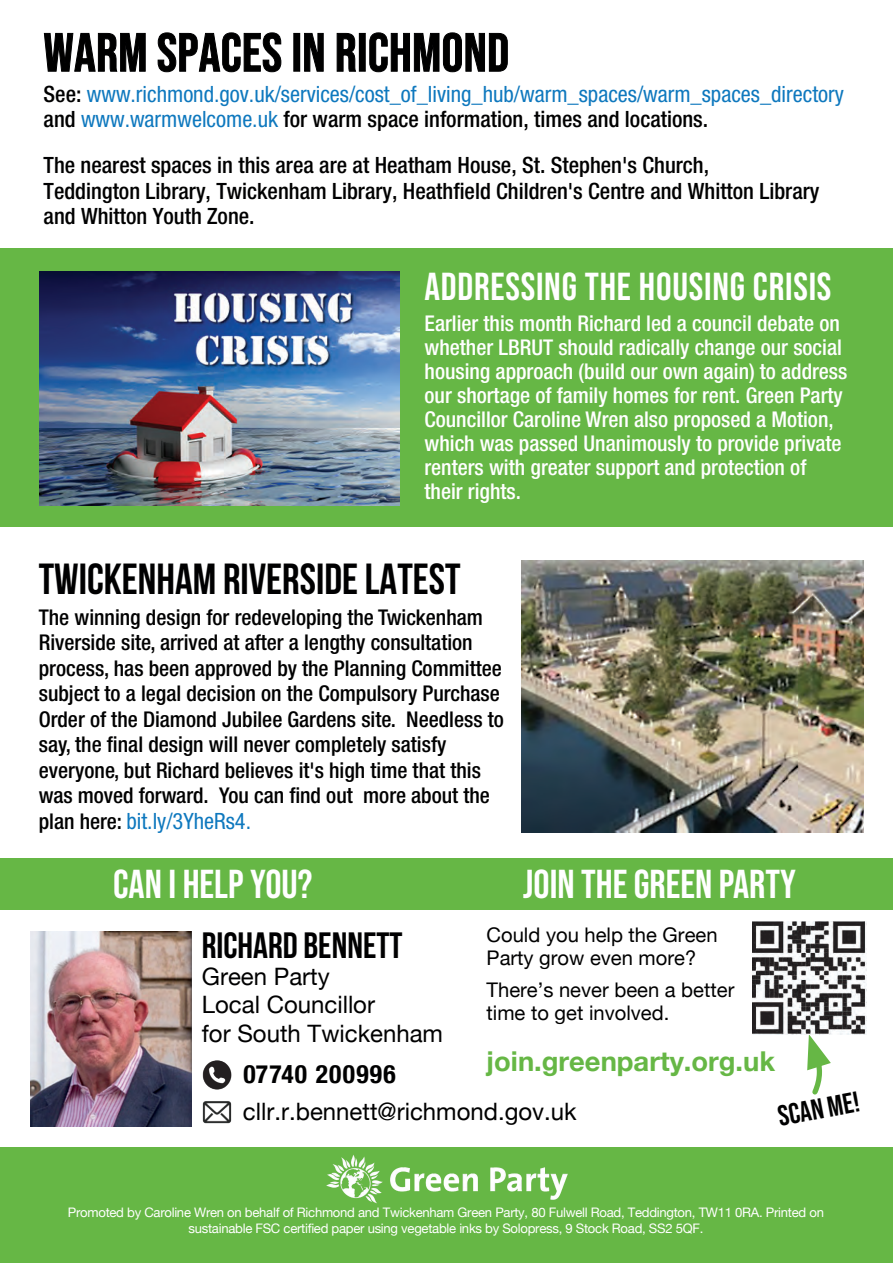
<style>
.page{position:relative;width:893px;height:1263px;background:#fff}
.page>*{position:absolute;margin:0;border:0;box-sizing:border-box;transform-origin:0 0}
.t1{font:54px "Bebas Neue";letter-spacing:.01em;color:#000}
.t2{font:700 43.5px "Bebas Neue";color:#000001}
.t3{font:40.35px "Bebas Neue";color:#fff}
.t4{font:39px "Bebas Neue";letter-spacing:.02em;color:#fff}
.t5{font:700 36.6px "Bebas Neue";color:#000001}
.t6{font:28.8px "Bebas Neue";color:#000001}
.t7{font:700 27.45px "Helvetica Neue";color:#66b745}
.t8{font:700 condensed 25.5px "Helvetica Neue";letter-spacing:.05em;color:#000001}
.t9{font:24px/28.5px "Helvetica Neue";color:#000001}
.t10{font:condensed 22.5px/24px "Helvetica Neue LT Std";color:#0e78be}
.t11{font:500 condensed 22.5px/25.5px "Helvetica Neue LT Std";color:#000001}
.t12{font:500 condensed 21.75px/25.5px "Helvetica Neue LT Std";color:#000001}
.t13{font:500 condensed 21.75px/24px "Helvetica Neue LT Std";color:#fff}
.t14{font:20.1px/23.5px "Helvetica Neue";color:#000001}
.t15{font:13.05px/15.8px "Helvetica Neue";letter-spacing:-.02em;color:#fff;text-align:center}
.s1{font-weight:500;color:#000001}
.s2{font-weight:500;font-size:21.75px;color:#000001}
</style>
<div class="page">
<div style="left:0;top:1147px;width:893px;height:116px;background:#66b745"></div>
<svg style="left:44px;top:33px;width:101px;height:38px"></svg>
<svg style="left:158px;top:33px;width:123px;height:39px"></svg>
<div style="left:294px;top:33px;width:6px;height:38px;border:1px solid #000001"></div>
<svg style="left:305px;top:33px;width:18px;height:38px"></svg>
<svg style="left:337px;top:33px;width:18px;height:38px"></svg>
<div style="left:359px;top:33px;width:6px;height:38px;border:1px solid #000001"></div>
<svg style="left:370px;top:33px;width:137px;height:39px"></svg>
<div style="left:0;top:248px;width:893px;height:279px;background:#66b745"></div>
<svg style="left:807px;top:1035px;width:24px;height:60px"></svg>
<div style="left:0;top:858px;width:893px;height:51px;background:#66b745"></div>
<img style="left:326px;top:1155px;width:242px;height:49px">
<img style="left:753px;top:922px;width:113px;height:113px">
<img style="left:203px;top:1060px;width:29px;height:30px">
<img style="left:202px;top:1101px;width:30px;height:22px">
<img style="left:30px;top:931px;width:161px;height:195px">
<img style="left:39px;top:271px;width:360px;height:234px">
<img style="left:521px;top:560px;width:343px;height:273px">
<h1 class="t1" style="left:44px;top:22px;width:467px">WARM SPACES IN RICHMOND</h1>
<p class="t10" style="left:44px;top:82px;width:802px"><span class="s1">See:</span> www.richmond.gov.uk/services/cost_of_living_hub/warm_spaces/warm_spaces_directory <span class="s1">and</span> www.warmwelcome.uk <span class="s1">for warm space information, times and locations.</span></p>
<p class="t11" style="left:44px;top:152px;width:777px">The nearest spaces in this area are at Heatham House, St. Stephen's Church,<br>Teddington Library, Twickenham Library, Heathfield Children's Centre and Whitton Library and Whitton Youth Zone.</p>
<h3 class="t4" style="left:424px;top:264px;width:409px">ADDRESSING THE HOUSING CRISIS</h3>
<p class="t13" style="left:425px;top:311px;width:424px">Earlier this month Richard led a council debate on whether LBRUT should radically change our social housing approach (build our own again) to address our shortage of family homes for rent. Green Party Councillor Caroline Wren also proposed a Motion, which was passed Unanimously to provide private renters with greater support and protection of their rights.</p>
<h2 class="t2" style="left:39px;top:555px;width:423px">TWICKENHAM RIVERSIDE LATEST</h2>
<p class="t12" style="left:39px;top:604px;width:467px">The winning design for redeveloping the Twickenham Riverside site, arrived at after a lengthy consultation process, has been approved by the Planning Committee subject to a legal decision on the Compulsory Purchase Order of the Diamond Jubilee Gardens site. Needless to say, the final design will never completely satisfy everyone, but Richard believes it's high time that this was moved forward. You can find out more about the</p>
<p class="t10" style="left:39px;top:809px;width:214px"><span class="s2">plan here:</span> bit.ly/3YheRs4.</p>
<h3 class="t3" style="left:113px;top:861px;width:201px">CAN I HELP YOU?</h3>
<h3 class="t3" style="left:523px;top:861px;width:275px">JOIN THE GREEN PARTY</h3>
<h3 class="t5" style="left:202px;top:925px;width:202px">RICHARD BENNETT</h3>
<p class="t9" style="left:202px;top:963px;width:243px">Green Party<br>Local Councillor<br>for South Twickenham</p>
<p class="t8" style="left:243px;top:1053px;width:154px">07740 200996</p>
<p class="t14" style="left:487px;top:924px;width:232px">Could you help the Green<br>Party grow even more?</p>
<p class="t14" style="left:487px;top:979px;width:249px">There’s never been a better time to get involved.</p>
<p class="t7" style="left:487px;top:1039px;width:290px">join.greenparty.org.uk</p>
<p class="t9" style="left:243px;top:1098px;width:335px">cllr.r.bennett@richmond.gov.uk</p>
<h3 class="t6" style="left:775px;top:1101px;width:84px;rotate:-11deg">SCAN ME!</h3>
<p class="t15" style="left:68px;top:1205px;width:758px">Promoted by Caroline Wren on behalf of Richmond and Twickenham Green Party, 80 Fulwell Road, Teddington, TW11 0RA. Printed on sustainable FSC certified paper using vegetable inks by Solopress, 9 Stock Road, SS2 5QF.</p>
</div>
